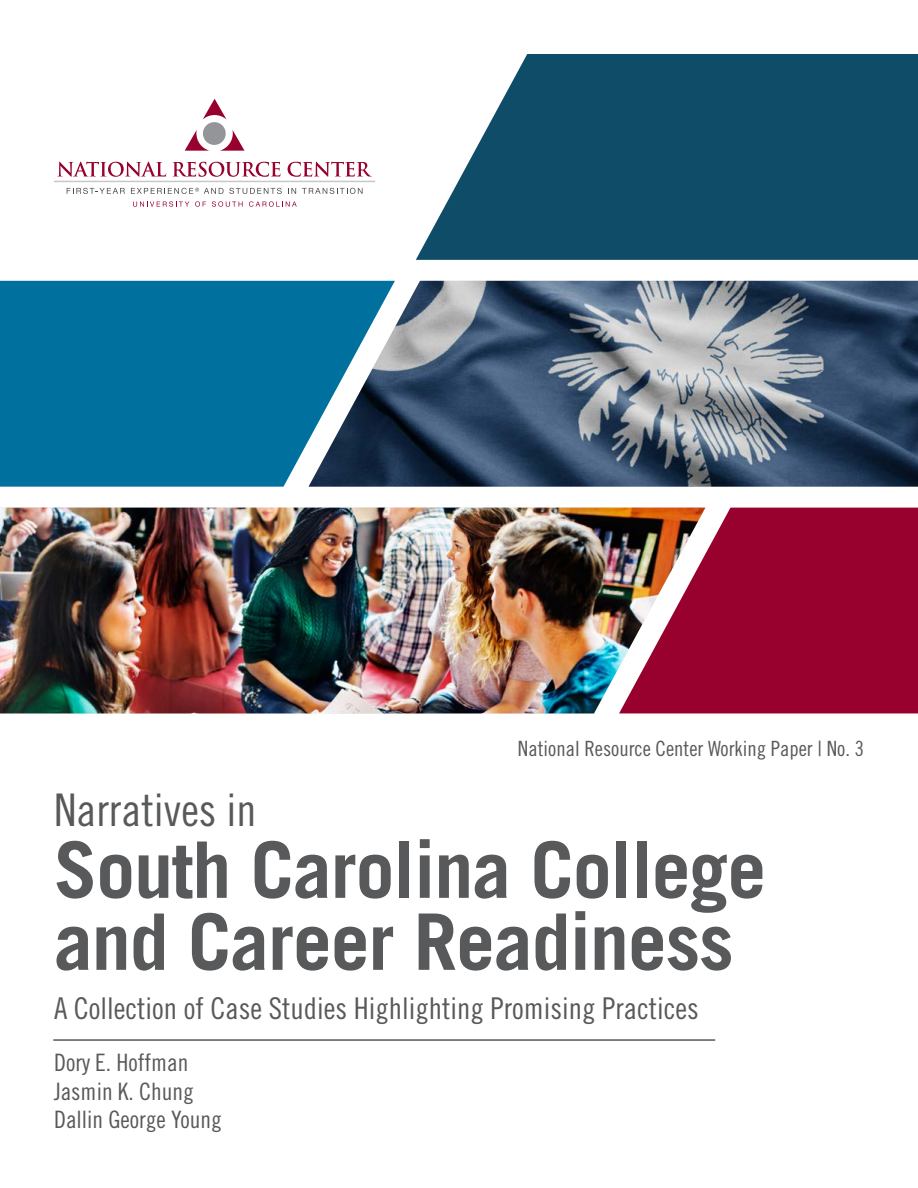
<style>
.page{position:relative;width:918px;height:1188px;background:#fff}
.page>*{position:absolute;margin:0;border:0;box-sizing:border-box;transform-origin:0 0}
.t1{font:700 78px/72px "Trade Gothic";letter-spacing:-.015em;color:#58595b}
.t2{font:45px "Trade Gothic Cond Eighteen";color:#58595b}
.t3{font:30px "Trade Gothic Cond Eighteen";color:#58595b}
.t4{font:24px/28.8px "Trade Gothic Cond Eighteen";color:#58595b}
.t5{font:21px "Trade Gothic Cond Eighteen";color:#58595b}
</style>
<div class="page">
<div style="left:705px;top:508px;width:213px;height:205px;background:#98002e"></div>
<svg style="left:416px;top:54px;width:502px;height:206px;background:#285f77"></svg>
<img style="left:395px;top:281px;width:523px;height:206px">
<img style="left:0;top:508px;width:705px;height:205px">
<svg style="left:0;top:281px;width:395px;height:206px;background:#11739d"></svg>
<svg style="left:57px;top:162px;width:109px;height:15px"></svg>
<svg style="left:172px;top:162px;width:108px;height:15px"></svg>
<svg style="left:288px;top:162px;width:84px;height:15px"></svg>
<hr style="left:54px;top:181px;width:321px;height:1px;background:#c7c8ca">
<svg style="left:67px;top:188px;width:58px;height:6px"></svg>
<svg style="left:131px;top:188px;width:151px;height:6px"></svg>
<svg style="left:288px;top:188px;width:8px;height:6px"></svg>
<svg style="left:302px;top:188px;width:61px;height:6px"></svg>
<svg style="left:133px;top:201px;width:56px;height:6px"></svg>
<svg style="left:195px;top:201px;width:11px;height:6px"></svg>
<svg style="left:212px;top:201px;width:31px;height:6px"></svg>
<svg style="left:249px;top:201px;width:48px;height:6px"></svg>
<svg style="left:203px;top:99px;width:24px;height:21px"></svg>
<svg style="left:185px;top:130px;width:24px;height:21px"></svg>
<svg style="left:220px;top:130px;width:24px;height:21px"></svg>
<div style="left:203px;top:122px;width:23px;height:23px;background:#939598;border-radius:50%"></div>
<hr style="left:53px;top:1039px;width:662px;height:2px;background:#58595b">
<p class="t5" style="left:518px;top:736px;width:348px">National Resource Center Working Paper | No. 3</p>
<h2 class="t2" style="left:54px;top:783px;width:204px">Narratives in</h2>
<h1 class="t1" style="left:54px;top:833px;width:714px">South Carolina College and Career Readiness</h1>
<p class="t3" style="left:54px;top:991px;width:646px">A Collection of Case Studies Highlighting Promising Practices</p>
<p class="t4" style="left:54px;top:1048px;width:169px">Dory E. Hoffman<br>Jasmin K. Chung<br>Dallin George Young</p>
</div>
